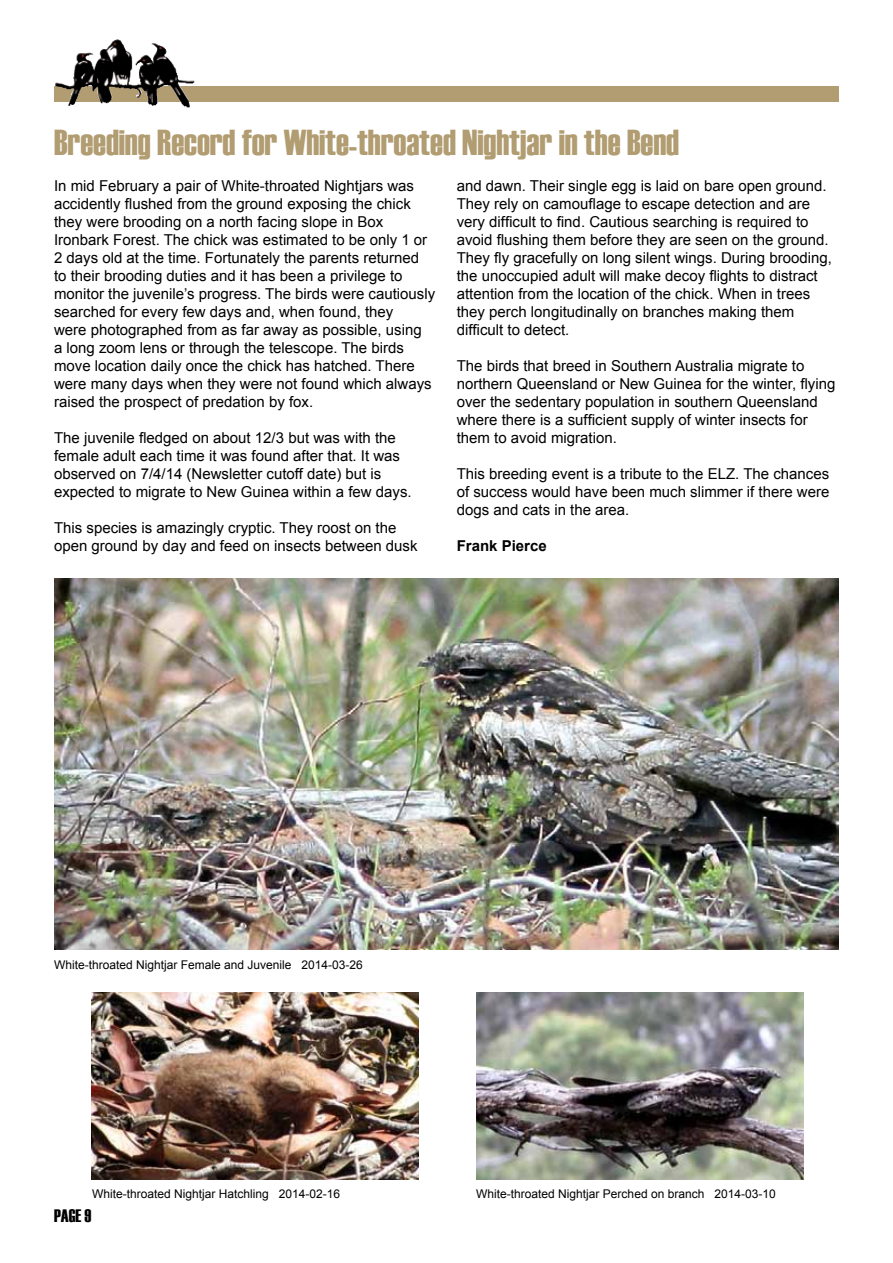
<style>
.page{position:relative;width:893px;height:1263px;background:#fff}
.page>*{position:absolute;margin:0;border:0;box-sizing:border-box;transform-origin:0 0}
.t1{font:36px "Haettenschweiler";color:#b19d71}
.t2{font:18px "Haettenschweiler";color:#000}
.t3{font:15px/18px "Arial";color:#000}
.t4{font:700 15px "Arial";color:#000}
.t5{font:12px "Arial";color:#000}
</style>
<div class="page">
<div style="left:54px;top:86px;width:785px;height:15px;background:#b19d71"></div>
<img style="left:54px;top:39px;width:88px;height:67px">
<img style="left:54px;top:578px;width:785px;height:371px">
<img style="left:91px;top:992px;width:327px;height:187px">
<img style="left:476px;top:992px;width:327px;height:187px">
<h1 class="t1" style="left:54px;top:122px;width:627px">Breeding Record for White-throated Nightjar in the Bend</h1>
<p class="t3" style="left:54px;top:176px;width:383px">In mid February a pair of White-throated Nightjars was accidently flushed from the ground exposing the chick they were brooding on a north facing slope in Box Ironbark Forest. The chick was estimated to be only 1 or 2 days old at the time. Fortunately the parents returned to their brooding duties and it has been a privilege to monitor the juvenile’s progress. The birds were cautiously searched for every few days and, when found, they<br>were photographed from as far away as possible, using<br>a long zoom lens or through the telescope. The birds move location daily once the chick has hatched. There were many days when they were not found which always raised the prospect of predation by fox.</p>
<p class="t3" style="left:54px;top:428px;width:359px">The juvenile fledged on about 12/3 but was with the female adult each time it was found after that. It was observed on 7/4/14 (Newsletter cutoff date) but is expected to migrate to New Guinea within a few days.</p>
<p class="t3" style="left:54px;top:518px;width:365px">This species is amazingly cryptic. They roost on the open ground by day and feed on insects between dusk</p>
<p class="t3" style="left:457px;top:176px;width:377px">and dawn. Their single egg is laid on bare open ground.<br>They rely on camouflage to escape detection and are very difficult to find. Cautious searching is required to avoid flushing them before they are seen on the ground.<br>They fly gracefully on long silent wings. During brooding, the unoccupied adult will make decoy flights to distract attention from the location of the chick. When in trees they perch longitudinally on branches making them difficult to detect.</p>
<p class="t3" style="left:457px;top:356px;width:380px">The birds that breed in Southern Australia migrate to northern Queensland or New Guinea for the winter, flying over the sedentary population in southern Queensland where there is a sufficient supply of winter insects for them to avoid migration.</p>
<p class="t3" style="left:457px;top:464px;width:374px;text-align:justify">This breeding event is a tribute to the ELZ. The chances of success would have been much slimmer if there were dogs and cats in the area.</p>
<p class="t4" style="left:457px;top:535px;width:92px">Frank Pierce</p>
<p class="t5" style="left:54px;top:957px;width:310px">White-throated Nightjar Female and Juvenile 2014-03-26</p>
<p class="t5" style="left:92px;top:1185px;width:250px">White-throated Nightjar Hatchling 2014-02-16</p>
<p class="t5" style="left:476px;top:1185px;width:301px">White-throated Nightjar Perched on branch 2014-03-10</p>
<p class="t2" style="left:54px;top:1205px;width:39px">PAGE 9</p>
</div>
